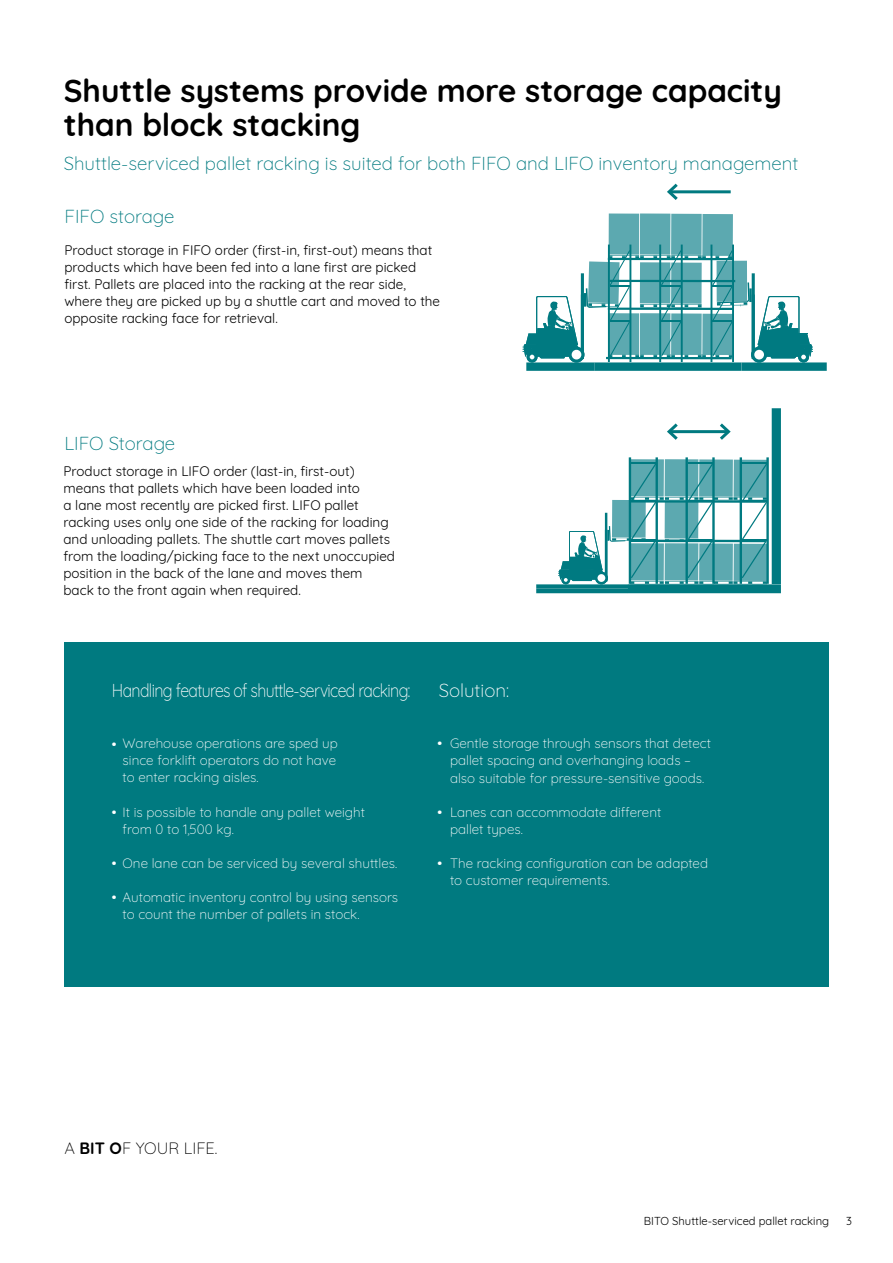
<style>
.page{position:relative;width:893px;height:1263px;background:#fff}
.page>*{position:absolute;margin:0;border:0;box-sizing:border-box;transform-origin:0 0}
.t1{font:700 31.5px/34px "Quicksand";color:#000}
.t2{font:300 18.75px "Quicksand";color:#007a80}
.t3{font:300 18.75px "Quicksand";letter-spacing:-.04em;color:#fff;scale:.85 1}
.t4{font:300 18.75px "Quicksand";color:#fff}
.t5{font:300 16.35px "Quicksand";color:#000}
.t6{font:13.5px/17px "Quicksand";color:#000}
.t7{font:300 13.5px/17px "Quicksand";color:#fff}
.t8{font:500 13.5px "Quicksand";color:#fff}
.t9{font:11.25px "Quicksand";color:#000}
.s1{font-weight:500}
.s2{font-weight:700}
</style>
<div class="page">
<hr style="left:0;top:642px;width:1px;height:518px;background:#c6c6c6">
<div style="left:64px;top:642px;width:765px;height:344px;background:#007a80"></div>
<div style="left:609px;top:213px;width:30px;height:42px;background:#5ca9b0"></div>
<div style="left:640px;top:213px;width:30px;height:42px;background:#5ca9b0"></div>
<div style="left:671px;top:214px;width:31px;height:41px;background:#5ca9b0"></div>
<div style="left:702px;top:214px;width:31px;height:41px;background:#5ca9b0"></div>
<hr style="left:629px;top:245px;width:2px;height:117px;background:#007a81">
<hr style="left:608px;top:245px;width:2px;height:117px;background:#007a81">
<hr style="left:681px;top:245px;width:2px;height:117px;background:#007a81">
<hr style="left:659px;top:245px;width:2px;height:117px;background:#007a81">
<hr style="left:710px;top:245px;width:2px;height:117px;background:#007a81">
<svg style="left:523px;top:250px;width:304px;height:121px"></svg>
<hr style="left:712px;top:320px;width:20px;height:2px;background:#007a81">
<hr style="left:732px;top:245px;width:2px;height:117px;background:#007a81">
<div style="left:630px;top:459px;width:34px;height:37px;background:#5ca9b0"></div>
<div style="left:665px;top:459px;width:33px;height:37px;background:#5ca9b0"></div>
<div style="left:699px;top:459px;width:34px;height:38px;background:#5ca9b0"></div>
<div style="left:734px;top:460px;width:33px;height:37px;background:#5ca9b0"></div>
<hr style="left:631px;top:462px;width:25px;height:2px;background:#007a81">
<hr style="left:655px;top:457px;width:3px;height:127px;background:#007a81">
<hr style="left:629px;top:457px;width:2px;height:127px;background:#007a81">
<hr style="left:688px;top:462px;width:24px;height:2px;background:#007a81">
<hr style="left:712px;top:457px;width:3px;height:127px;background:#007a81">
<hr style="left:685px;top:457px;width:3px;height:127px;background:#007a81">
<hr style="left:742px;top:462px;width:24px;height:2px;background:#007a81">
<hr style="left:766px;top:457px;width:3px;height:127px;background:#007a81">
<hr style="left:740px;top:457px;width:2px;height:127px;background:#007a81">
<div style="left:772px;top:408px;width:9px;height:176px;background:#007a81"></div>
<svg style="left:536px;top:463px;width:245px;height:130px"></svg>
<hr style="left:630px;top:500px;width:136px;height:3px;background:#007a81">
<hr style="left:630px;top:540px;width:136px;height:2px;background:#007a81">
<hr style="left:669px;top:430px;width:59px;height:3px;background:#007a80">
<svg style="left:667px;top:423px;width:14px;height:17px"></svg>
<svg style="left:717px;top:423px;width:14px;height:17px"></svg>
<hr style="left:669px;top:190px;width:62px;height:3px;background:#007a80">
<svg style="left:667px;top:183px;width:14px;height:17px"></svg>
<h1 class="t1" style="left:64px;top:71px;width:720px">Shuttle systems provide more storage capacity than block stacking</h1>
<h2 class="t2" style="left:64px;top:149px;width:736px">Shuttle-serviced pallet racking is suited for both FIFO and LIFO inventory management</h2>
<h2 class="t2" style="left:64px;top:202px;width:111px">FIFO storage</h2>
<p class="t6" style="left:64px;top:240px;width:377px">Product storage in FIFO order (first-in, first-out) means that products which have been fed into a lane first are picked first. Pallets are placed into the racking at the rear side, where they are picked up by a shuttle cart and moved to the opposite racking face for retrieval.</p>
<h2 class="t2" style="left:64px;top:429px;width:112px">LIFO Storage</h2>
<p class="t6" style="left:63px;top:462px;width:333px">Product storage in LIFO order (last-in, first-out) means that pallets which have been loaded into<br>a lane most recently are picked first. LIFO pallet racking uses only one side of the racking for loading and unloading pallets. The shuttle cart moves pallets from the loading/picking face to the next unoccupied position in the back of the lane and moves them back to the front again when required.</p>
<h2 class="t3" style="left:112px;top:676px;width:353px">Handling features of shuttle-serviced racking:</h2>
<h2 class="t4" style="left:439px;top:676px;width:72px">Solution:</h2>
<p class="t7" style="left:123px;top:734px;width:217px;text-indent:-11px"><span class="s1">•</span> Warehouse operations are sped up since forklift operators do not have to enter racking aisles.</p>
<p class="t7" style="left:123px;top:802px;width:244px;text-indent:-11px"><span class="s1">•</span> It is possible to handle any pallet weight from 0 to 1,500 kg.</p>
<p class="t7" style="left:112px;top:853px;width:287px"><span class="s1">•</span> One lane can be serviced by several shuttles.</p>
<p class="t7" style="left:123px;top:887px;width:277px;text-indent:-11px"><span class="s1">•</span> Automatic inventory control by using sensors to count the number of pallets in stock.</p>
<p class="t8" style="left:437px;top:733px;width:6px">•</p>
<p class="t8" style="left:437px;top:801px;width:6px">•</p>
<p class="t8" style="left:437px;top:852px;width:6px">•</p>
<p class="t7" style="left:450px;top:734px;width:262px">Gentle storage through sensors that detect pallet spacing and overhanging loads – also suitable for pressure-sensitive goods.</p>
<p class="t7" style="left:450px;top:802px;width:213px">Lanes can accommodate different pallet types.</p>
<p class="t7" style="left:450px;top:853px;width:259px">The racking configuration can be adapted to customer requirements.</p>
<p class="t5" style="left:64px;top:1135px;width:155px">A <span class="s2">BIT O</span>F YOUR LIFE.</p>
<p class="t9" style="left:644px;top:1212px;width:187px">BITO Shuttle-serviced pallet racking</p>
<p class="t9" style="left:846px;top:1212px;width:7px">3</p>
</div>
